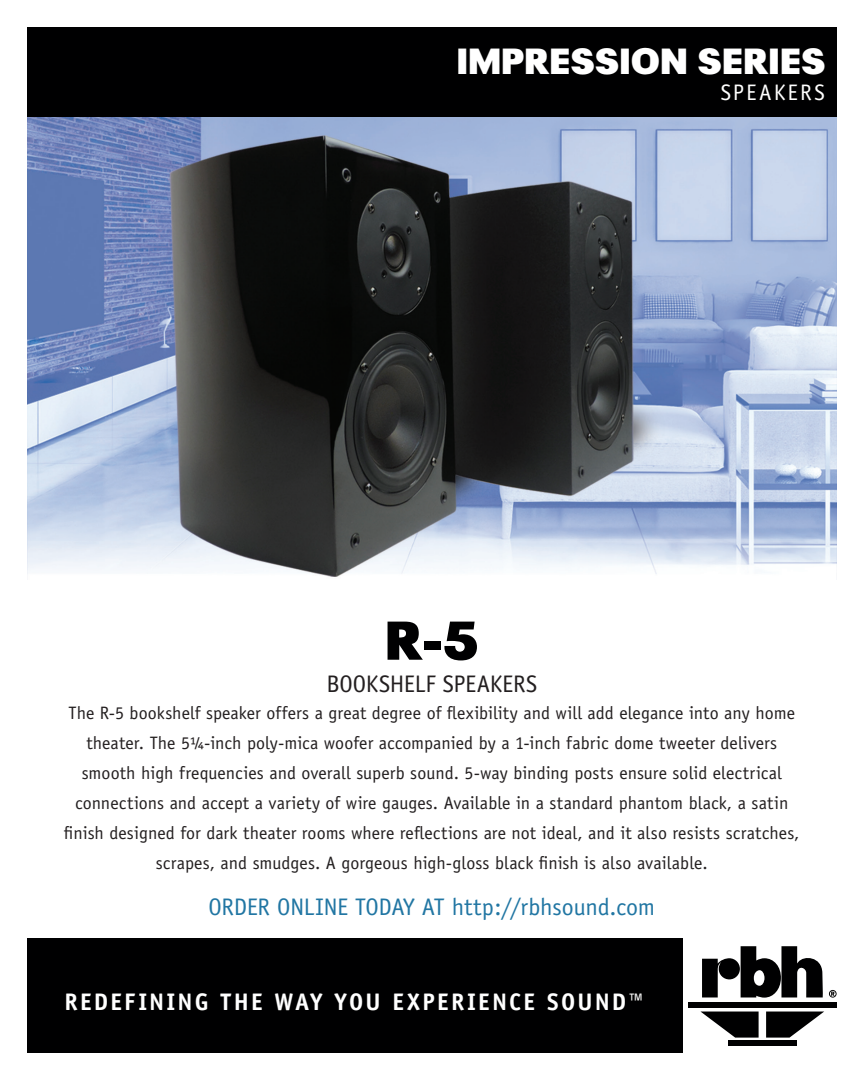
<style>
.page{position:relative;width:864px;height:1080px;background:#fff}
.page>*{position:absolute;margin:0;border:0;box-sizing:border-box;transform-origin:0 0}
.Series-Model{font:900 54px "Plak";color:#000001}
.Series-Model-2{font:900 36px "Plak";letter-spacing:.03em;color:#fff}
.Series-ModelSubTitle{font:24px "Officina Sans";letter-spacing:-.01em;color:#2176a3}
.RedefiningTheWay{font:700 24px "Officina Sans";letter-spacing:.09em;color:#fff}
.Series-ModelSubTitle-2{font:24px "Officina Sans";letter-spacing:-.01em;color:#231f20}
.Series-SubTitle{font:22.5px "Officina Sans";letter-spacing:.09em;color:#fff}
.Series-DescriptionFr{font:18px/30px "Officina Sans";color:#231f20;text-align:center}
</style>
<div class="page">
<img style="left:27px;top:117px;width:810px;height:460px">
<div style="left:27px;top:27px;width:810px;height:90px;background:#000001"></div>
<div style="left:27px;top:939px;width:655px;height:114px;background:#000001"></div>
<div style="left:688px;top:1002px;width:149px;height:5px;background:#000001"></div>
<div style="left:728px;top:1040px;width:69px;height:5px;background:#000001"></div>
<svg style="left:766px;top:1012px;width:58px;height:26px"></svg>
<svg style="left:701px;top:1012px;width:58px;height:26px"></svg>
<svg style="left:702px;top:946px;width:121px;height:52px"></svg>
<svg style="left:829px;top:990px;width:8px;height:8px"></svg>
<p class="Series-Model-2" style="left:457px;top:40px;width:369px">IMPRESSION SERIES</p>
<p class="Series-SubTitle" style="left:721px;top:80px;width:106px">SPEAKERS</p>
<p class="Series-Model" style="left:386px;top:609px;width:94px">R-5</p>
<p class="Series-ModelSubTitle-2" style="left:326px;top:669px;width:212px">BOOKSHELF SPEAKERS</p>
<p class="Series-DescriptionFr" style="left:64px;top:698px;width:737px">The R-5 bookshelf speaker offers a great degree of flexibility and will add elegance into any home theater. The 5¼-inch poly-mica woofer accompanied by a 1-inch fabric dome tweeter delivers smooth high frequencies and overall superb sound. 5-way binding posts ensure solid electrical connections and accept a variety of wire gauges. Available in a standard phantom black, a satin finish designed for dark theater rooms where reflections are not ideal, and it also resists scratches, scrapes, and smudges. A gorgeous high-gloss black finish is also available.</p>
<p class="Series-ModelSubTitle" style="left:208px;top:892px;width:448px">ORDER ONLINE TODAY AT http://rbhsound.com</p>
<p class="RedefiningTheWay" style="left:64px;top:987px;width:582px">REDEFINING THE WAY YOU EXPERIENCE SOUND™</p>
</div>
